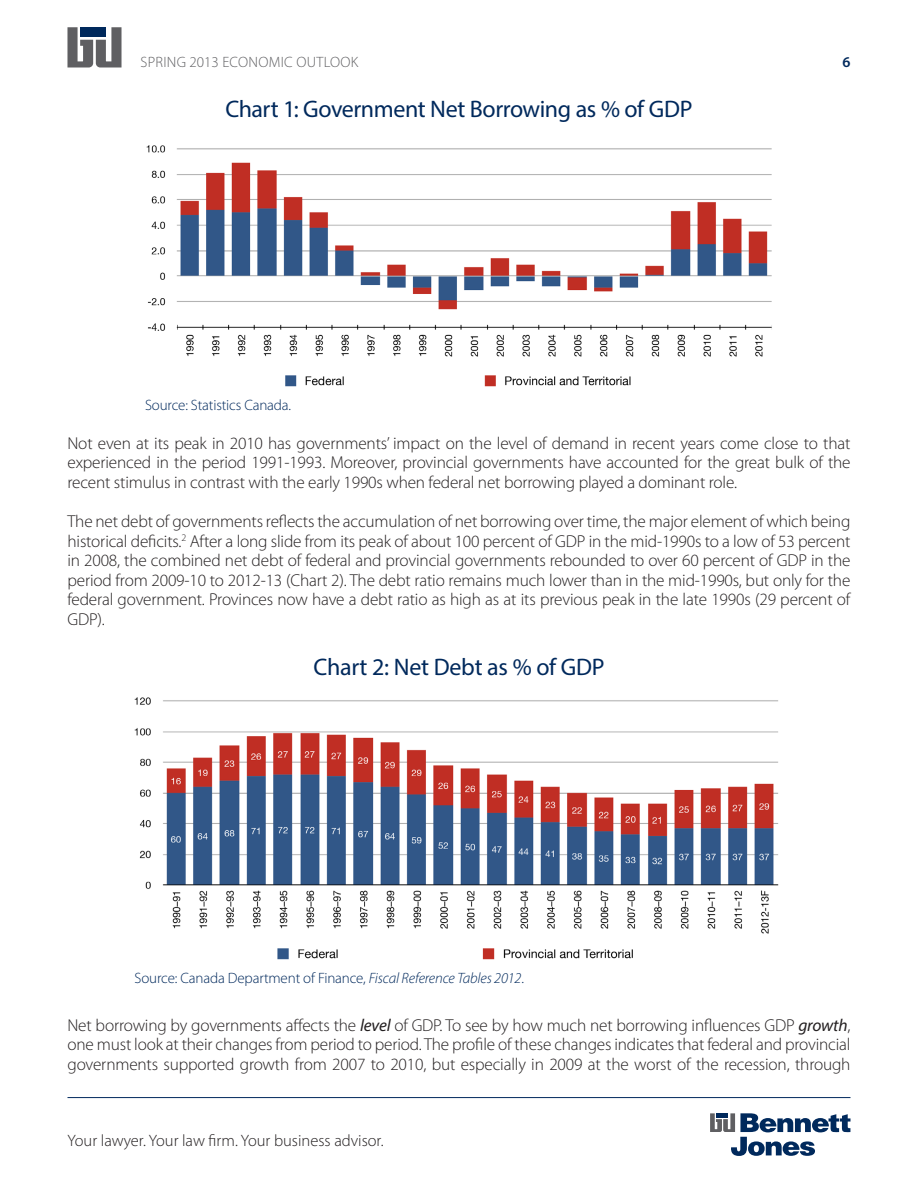
<style>
.page{position:relative;width:918px;height:1188px;background:#fff}
.page>*{position:absolute;margin:0;border:0;box-sizing:border-box;transform-origin:0 0}
.Body_text_-_Headline{font:24px "Myriad Pro";letter-spacing:-.02em;color:#00295c}
.Body_text_-_Sub_Head{font:24px "Myriad Pro";letter-spacing:-.01em;color:#00295c}
.Body_text{font:300 17.25px/19.5px "Myriad Pro";letter-spacing:-.01em;color:#231f20;text-align:justify}
.t1{font:300 16.5px "Myriad Pro";color:#231f20}
.Body_text-2{font:300 15px "Myriad Pro";letter-spacing:-.01em;color:#00295c}
.t2{font:300 15px "Myriad Pro";letter-spacing:.02em;color:#5f5f62}
.t3{font:600 15px "Myriad Pro";color:#00295c}
.s1{font-style:italic}
.s2{font-weight:400;font-style:italic}
</style>
<div class="page">
<svg style="left:68px;top:27px;width:54px;height:40px"></svg>
<svg style="left:710px;top:1113px;width:140px;height:43px"></svg>
<hr style="left:68px;top:1097px;width:782px;height:1px;background:#00295c">
<img style="left:146px;top:145px;width:626px;height:242px">
<img style="left:134px;top:697px;width:645px;height:263px">
<p class="t2" style="left:141px;top:53px;width:219px">SPRING 2013 ECONOMIC OUTLOOK</p>
<p class="t3" style="left:842px;top:53px;width:10px">6</p>
<p class="Body_text_-_Headline" style="left:226px;top:94px;width:468px">Chart 1: Government Net Borrowing as % of GDP</p>
<p class="Body_text-2" style="left:145px;top:396px;width:148px">Source: Statistics Canada.</p>
<p class="Body_text" style="left:68px;top:433px;width:785px">Not even at its peak in 2010 has governments’ impact on the level of demand in recent years come close to that experienced in the period 1991-1993. Moreover, provincial governments have accounted for the great bulk of the recent stimulus in contrast with the early 1990s when federal net borrowing played a dominant role.</p>
<p class="Body_text" style="left:68px;top:512px;width:785px">The net debt of governments reflects the accumulation of net borrowing over time, the major element of which being historical deficits.<sup>2</sup> After a long slide from its peak of about 100 percent of GDP in the mid-1990s to a low of 53 percent in 2008, the combined net debt of federal and provincial governments rebounded to over 60 percent of GDP in the period from 2009-10 to 2012-13 (Chart 2). The debt ratio remains much lower than in the mid-1990s, but only for the federal government. Provinces now have a debt ratio as high as at its previous peak in the late 1990s (29 percent of GDP).</p>
<p class="Body_text_-_Sub_Head" style="left:313px;top:652px;width:293px">Chart 2: Net Debt as % of GDP</p>
<p class="Body_text-2" style="left:135px;top:969px;width:391px">Source: Canada Department of Finance, <span class="s1">Fiscal Reference Tables 2012</span>.</p>
<p class="Body_text" style="left:68px;top:1015px;width:785px">Net borrowing by governments affects the <span class="s2">level</span> of GDP. To see by how much net borrowing influences GDP <span class="s2">growth</span>, one must look at their changes from period to period. The profile of these changes indicates that federal and provincial governments supported growth from 2007 to 2010, but especially in 2009 at the worst of the recession, through</p>
<p class="t1" style="left:68px;top:1131px;width:318px">Your lawyer. Your law firm. Your business advisor.</p>
</div>
